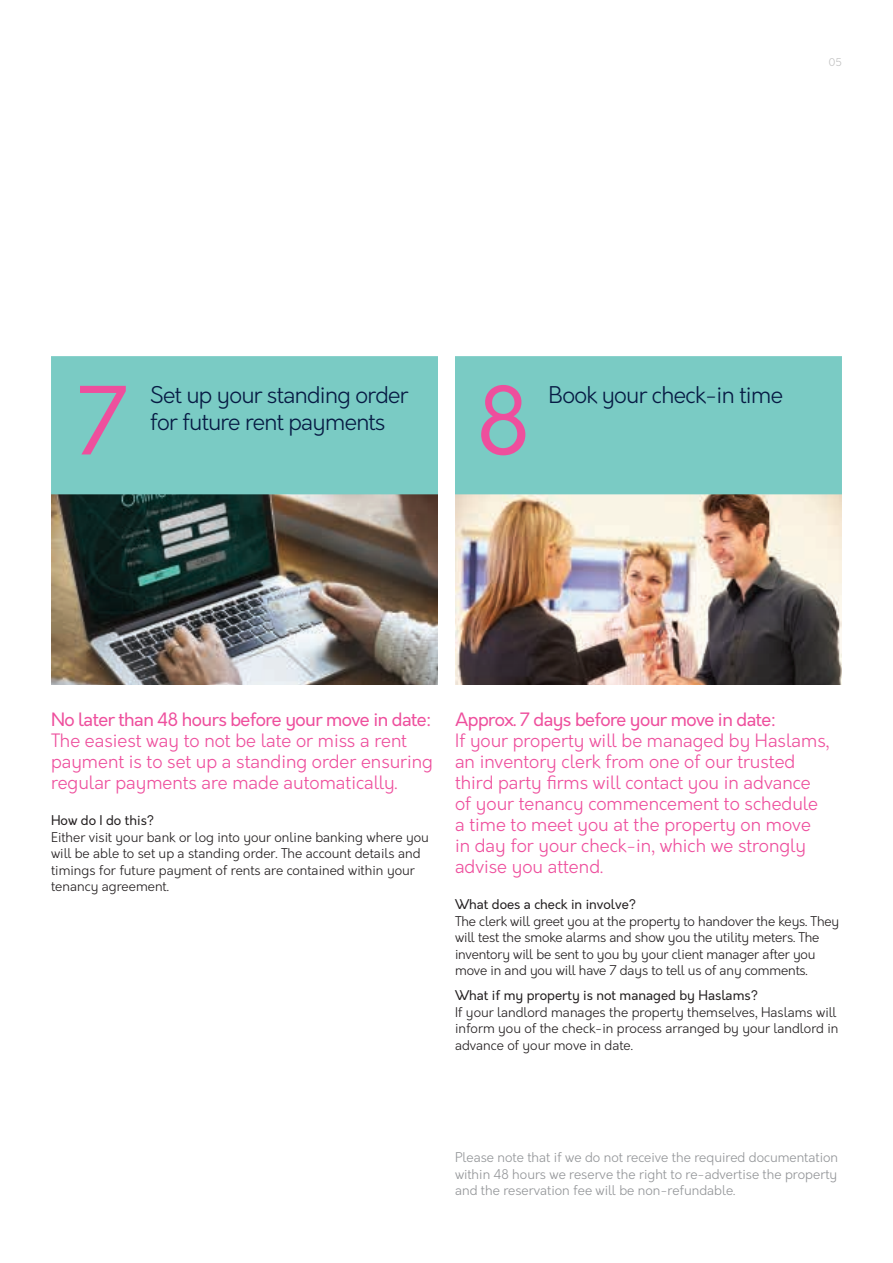
<style>
.page{position:relative;width:893px;height:1263px;background:#fff}
.page>*{position:absolute;margin:0;border:0;box-sizing:border-box;transform-origin:0 0}
.t1{font:91.5px "Orkney";color:#ee4f9d}
.t2{font:300 22.5px/27px "Orkney";letter-spacing:-.03em;color:#071b44}
.t3{font:300 18px/21px "Orkney";color:#ee4f9d}
.t4{font:18px "Orkney";letter-spacing:-.03em;color:#ee4f9d}
.t5{font:300 13.2px/16.5px "Orkney";letter-spacing:-.005em;color:#231f20}
.t6{font:300 13.2px/16.5px "Orkney";color:#939598;text-align:justify}
.t7{font:13.2px "Orkney";color:#231f20}
.t8{font:300 10.5px "Orkney";color:#bfbfbf}
</style>
<div class="page">
<img style="left:51px;top:494px;width:387px;height:190px">
<img style="left:455px;top:494px;width:387px;height:190px">
<div style="left:51px;top:356px;width:791px;height:138px;background:#7acbc4"></div>
<p class="t8" style="left:828px;top:56px;width:15px">05</p>
<h1 class="t1" style="left:77px;top:362px;width:52px">7</h1>
<h1 class="t1" style="left:477px;top:362px;width:54px">8</h1>
<h2 class="t2" style="left:150px;top:382px;width:260px">Set up your standing order for future rent payments</h2>
<h2 class="t2" style="left:549px;top:382px;width:236px">Book your check-in time</h2>
<h3 class="t4" style="left:51px;top:708px;width:382px">No later than 48 hours before your move in date:</h3>
<h3 class="t3" style="left:51px;top:731px;width:384px">The easiest way to not be late or miss a rent payment is to set up a standing order ensuring regular payments are made automatically.</h3>
<p class="t7" style="left:51px;top:812px;width:105px">How do I do this?</p>
<p class="t5" style="left:51px;top:829px;width:379px">Either visit your bank or log into your online banking where you will be able to set up a standing order. The account details and timings for future payment of rents are contained within your tenancy agreement.</p>
<h3 class="t4" style="left:455px;top:708px;width:323px">Approx. 7 days before your move in date:</h3>
<p class="t3" style="left:455px;top:731px;width:376px">If your property will be managed by Haslams, an inventory clerk from one of our trusted third party firms will contact you in advance of your tenancy commencement to schedule a time to meet you at the property on move in day for your check-in, which we strongly advise you attend.</p>
<p class="t7" style="left:455px;top:896px;width:183px">What does a check in involve?</p>
<p class="t5" style="left:455px;top:913px;width:386px">The clerk will greet you at the property to handover the keys. They will test the smoke alarms and show you the utility meters. The inventory will be sent to you by your client manager after you move in and you will have 7 days to tell us of any comments.</p>
<p class="t7" style="left:455px;top:987px;width:305px">What if my property is not managed by Haslams?</p>
<p class="t5" style="left:455px;top:1004px;width:385px">If your landlord manages the property themselves, Haslams will inform you of the check-in process arranged by your landlord in advance of your move in date.</p>
<p class="t6" style="left:455px;top:1149px;width:385px">Please note that if we do not receive the required documentation within 48 hours we reserve the right to re-advertise the property and the reservation fee will be non-refundable.</p>
</div>
